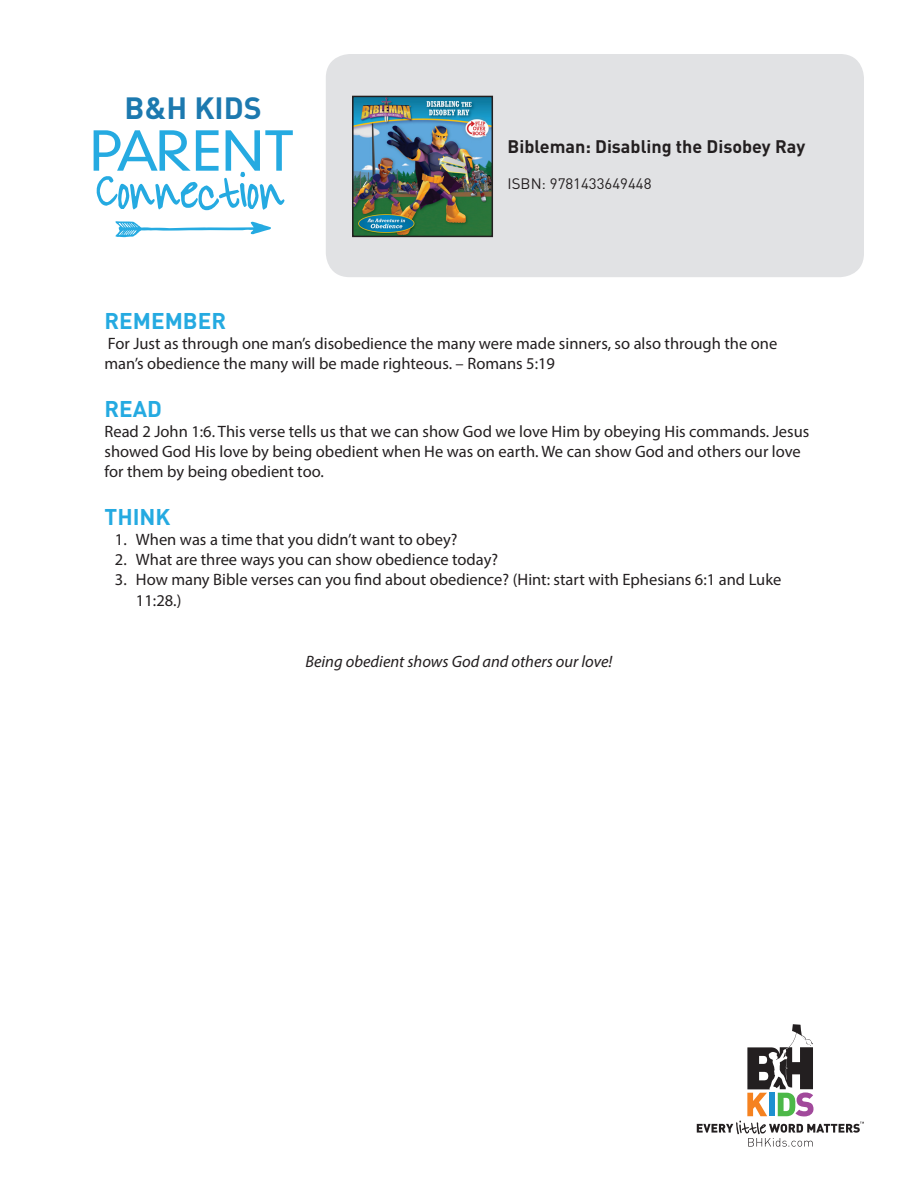
<style>
.page{position:relative;width:918px;height:1188px;background:#fff}
.page>*{position:absolute;margin:0;border:0;box-sizing:border-box;transform-origin:0 0}
.t1{font:700 30.3px "DIN";color:#1c79af}
.t2{font:700 22.5px "DIN";color:#25aae1}
.t3{font:700 18px "DIN";color:#231f20}
.t4{font:16.5px/19.8px "Myriad Pro";color:#231f20}
.t5{font:italic 16.5px "Myriad Pro";color:#231f20}
.t6{font:15px "DIN";color:#231f20}
</style>
<div class="page">
<div style="left:326px;top:54px;width:538px;height:223px;background:#e1e2e4;border-radius:24px"></div>
<svg style="left:94px;top:130px;width:199px;height:80px"></svg>
<svg style="left:115px;top:221px;width:156px;height:16px"></svg>
<svg style="left:697px;top:1024px;width:167px;height:123px"></svg>
<img style="left:355px;top:99px;width:135px;height:135px">
<div style="left:352px;top:96px;width:141px;height:141px;border:2px solid #231f20"></div>
<p class="t1" style="left:125px;top:89px;width:139px">B&amp;H KIDS</p>
<p class="t3" style="left:508px;top:135px;width:299px">Bibleman: Disabling the Disobey Ray</p>
<p class="t6" style="left:508px;top:175px;width:146px">ISBN: 9781433649448</p>
<p class="t2" style="left:104px;top:306px;width:123px">REMEMBER</p>
<p class="t4" style="left:104px;top:333px;width:674px">For Just as through one man’s disobedience the many were made sinners, so also through the one man’s obedience the many will be made righteous. – Romans 5:19</p>
<p class="t2" style="left:104px;top:394px;width:59px">READ</p>
<p class="t4" style="left:104px;top:421px;width:706px">Read 2 John 1:6. This verse tells us that we can show God we love Him by obeying His commands. Jesus showed God His love by being obedient when He was on earth. We can show God and others our love for them by being obedient too.</p>
<p class="t2" style="left:104px;top:502px;width:68px">THINK</p>
<p class="t4" style="left:115px;top:529px;width:344px">1. When was a time that you didn’t want to obey?</p>
<p class="t4" style="left:115px;top:549px;width:385px">2. What are three ways you can show obedience today?</p>
<p class="t4" style="left:136px;top:568px;width:647px;line-height:21.6px;text-indent:-21px">3. How many Bible verses can you find about obedience? (Hint: start with Ephesians 6:1 and Luke<br>11:28.)</p>
<p class="t5" style="left:305px;top:652px;width:309px">Being obedient shows God and others our love!</p>
</div>
